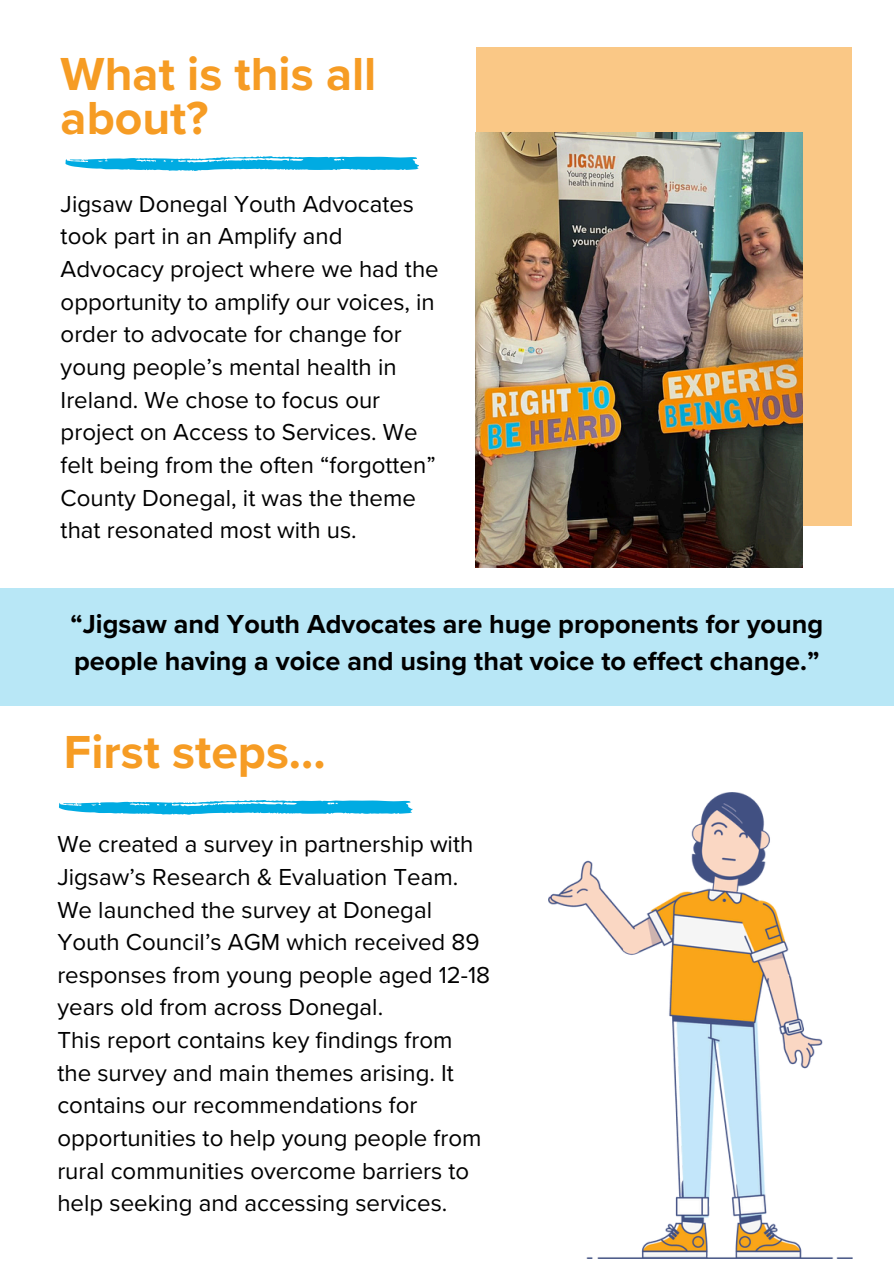
<style>
.page{position:relative;width:894px;height:1264px;background:#fff}
.page>*{position:absolute;margin:0;border:0;box-sizing:border-box;transform-origin:0 0}
.t1{font:700 48px/43.8px "Proxima Nova";color:#f69c24}
.t2{font:700 27px/37.2px "Proxima Nova";color:#000}
.t3{font:24px/32.7px "Proxima Nova";color:#000}
</style>
<div class="page">
<svg style="left:65px;top:156px;width:354px;height:15px"></svg>
<div style="left:475px;top:47px;width:376px;height:478px;background:linear-gradient(to right,#fac886,#fac886)"></div>
<img style="left:475px;top:132px;width:327px;height:435px">
<div style="left:0;top:588px;width:893px;height:117px;background:#b8e7f6"></div>
<svg style="left:59px;top:800px;width:354px;height:14px;background:#3cbee8"></svg>
<img style="left:548px;top:792px;width:303px;height:466px">
<p class="t1" style="left:61px;top:53px;width:317px">What is this all about?</p>
<p class="t3" style="left:61px;top:188px;width:379px">Jigsaw Donegal Youth Advocates took part in an Amplify and<br>Advocacy project where we had the opportunity to amplify our voices, in order to advocate for change for young people’s mental health in<br>Ireland. We chose to focus our project on Access to Services. We felt being from the often “forgotten”<br>County Donegal, it was the theme that resonated most with us.</p>
<p class="t2" style="left:70px;top:606px;width:754px">“Jigsaw and Youth Advocates are huge proponents for young people having a voice and using that voice to effect change.”</p>
<h2 class="t1" style="left:64px;top:731px;width:263px">First steps...</h2>
<h1 class="t3" style="left:57px;top:828px;width:434px">We created a survey in partnership with Jigsaw’s Research &amp; Evaluation Team.<br>We launched the survey at Donegal Youth Council’s AGM which received 89 responses from young people aged 12-18 years old from across Donegal.</h1>
<p class="t3" style="left:57px;top:1024px;width:425px">This report contains key findings from the survey and main themes arising. It contains our recommendations for opportunities to help young people from rural communities overcome barriers to help seeking and accessing services.</p>
</div>
